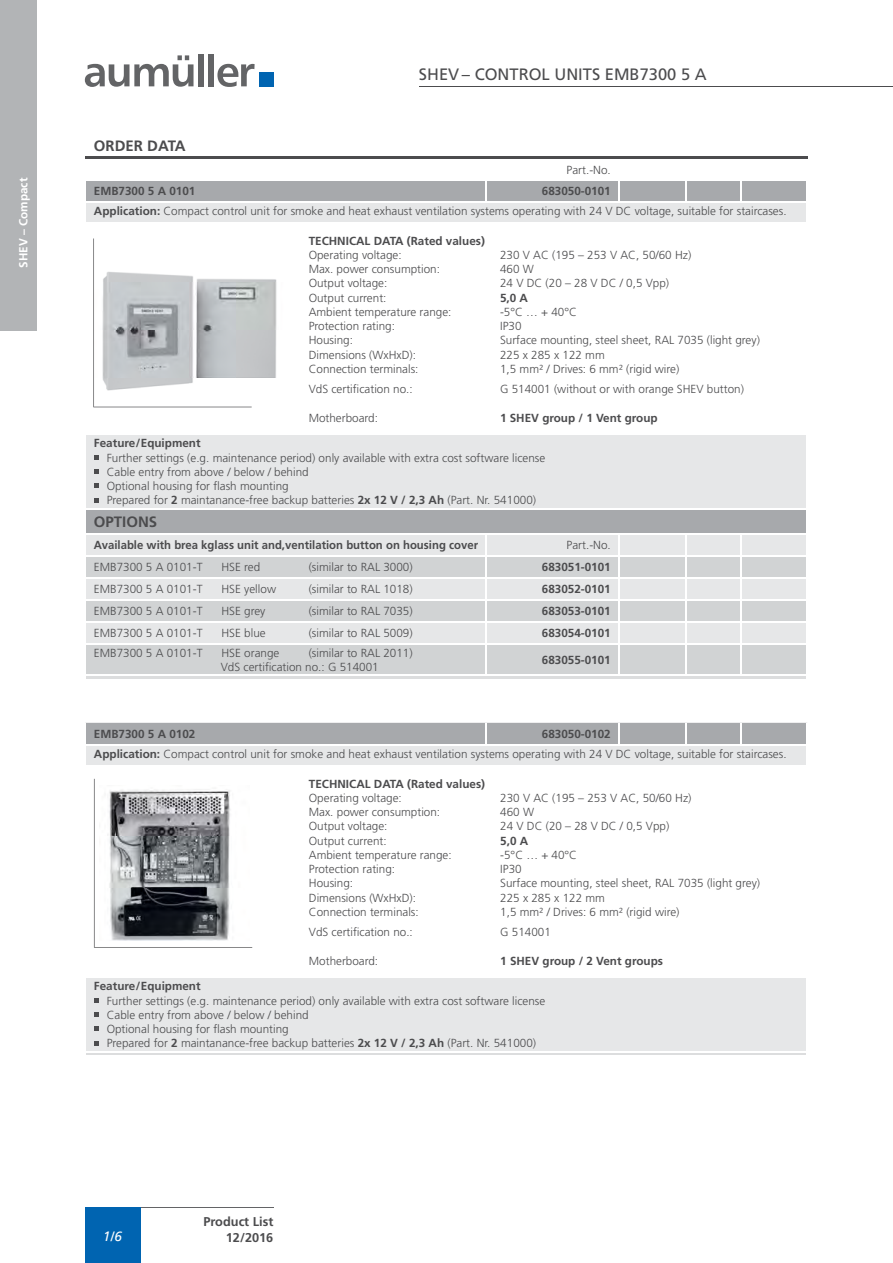
<style>
.page{position:relative;width:893px;height:1263px;background:#fff}
.page>*{position:absolute;margin:0;border:0;box-sizing:border-box;transform-origin:0 0}
.t1{font:16.5px "Frutiger LT Std";color:#4c4c4e}
.t2{font:700 15px "Frutiger LT Std";color:#4c4c4e}
.t3{font:italic 13.5px "Frutiger LT";color:#fff}
.t4{font:700 12.75px "Frutiger LT Std";color:#4c4c4e}
.t5{font:300 11.7px/14.2px "Frutiger LT Std";color:#4c4c4e}
.t6{font:700 11.7px/14.2px "Frutiger LT Std";color:#4c4c4e}
.t7{font:700 11.7px "Frutiger LT Std";color:#fff}
.s1{font-weight:700}
.s2{font-weight:300}
</style>
<div class="page">
<hr style="left:85px;top:1208px;width:188px;height:1px;background:#636466">
<div style="left:0;top:0;width:36px;height:330px;background:#b2b4b6"></div>
<hr style="left:419px;top:86px;width:474px;height:1px;background:#4c4c4e">
<div style="left:85px;top:1208px;width:55px;height:55px;background:#0064b1"></div>
<svg style="left:85px;top:55px;width:108px;height:32px"></svg>
<div style="left:198px;top:54px;width:6px;height:32px;background:#636466"></div>
<div style="left:209px;top:54px;width:5px;height:32px;background:#636466"></div>
<svg style="left:217px;top:64px;width:38px;height:23px"></svg>
<div style="left:259px;top:72px;width:15px;height:14px;background:#0064b1"></div>
<div style="left:86px;top:181px;width:720px;height:20px;background:#a7a9ac"></div>
<div style="left:86px;top:203px;width:720px;height:305px;background:#e6e7e8"></div>
<svg style="left:86px;top:224px;width:720px;height:210px"></svg>
<div style="left:86px;top:645px;width:720px;height:29px;background:#d1d3d4"></div>
<hr style="left:85px;top:156px;width:723px;height:3px;background:#4c4c4e">
<svg style="left:485px;top:181px;width:1px;height:20px"></svg>
<svg style="left:619px;top:181px;width:1px;height:20px"></svg>
<hr style="left:685px;top:180px;width:2px;height:21px;background:#fff">
<svg style="left:740px;top:181px;width:1px;height:20px"></svg>
<hr style="left:85px;top:223px;width:215px;height:1px;background:#fff">
<hr style="left:300px;top:223px;width:186px;height:1px;background:#fff">
<hr style="left:300px;top:224px;width:1px;height:210px;background:#fff">
<hr style="left:486px;top:223px;width:322px;height:1px;background:#fff">
<hr style="left:85px;top:434px;width:215px;height:1px;background:#fff">
<hr style="left:300px;top:434px;width:508px;height:1px;background:#fff">
<svg style="left:86px;top:510px;width:720px;height:133px;background:#d6d8d9"></svg>
<hr style="left:485px;top:644px;width:1px;height:30px;background:#fff">
<hr style="left:619px;top:644px;width:1px;height:30px;background:#fff">
<hr style="left:685px;top:644px;width:2px;height:30px;background:#fff">
<hr style="left:740px;top:644px;width:1px;height:30px;background:#fff">
<hr style="left:86px;top:676px;width:720px;height:3px;background:#dcddde">
<svg style="left:94px;top:455px;width:4px;height:5px"></svg>
<svg style="left:94px;top:469px;width:4px;height:5px"></svg>
<svg style="left:94px;top:484px;width:4px;height:4px"></svg>
<svg style="left:94px;top:498px;width:4px;height:4px"></svg>
<div style="left:86px;top:978px;width:720px;height:73px;background:#e6e7e8"></div>
<svg style="left:86px;top:723px;width:720px;height:42px;background:#c8c9cb"></svg>
<svg style="left:86px;top:1053px;width:720px;height:2px"></svg>
<svg style="left:94px;top:779px;width:158px;height:169px"></svg>
<svg style="left:94px;top:998px;width:4px;height:5px"></svg>
<svg style="left:94px;top:1012px;width:4px;height:5px"></svg>
<svg style="left:94px;top:1027px;width:4px;height:4px"></svg>
<svg style="left:94px;top:1041px;width:4px;height:4px"></svg>
<img style="left:93px;top:235px;width:192px;height:191px">
<svg style="left:93px;top:239px;width:159px;height:168px"></svg>
<p class="t7" style="left:18px;top:268px;width:91px;rotate:-90deg">SHEV – Compact</p>
<p class="t2" style="left:94px;top:140px;width:93px">ORDER DATA</p>
<p class="t1" style="left:419px;top:68px;width:289px">SHEV – CONTROL UNITS EMB7300 5 A</p>
<p class="t5" style="left:566px;top:163px;width:46px">Part.-No.</p>
<p class="t5" style="left:94px;top:182px;width:694px;line-height:19.6px;text-indent:448px"><span class="s1">683050-0101<br>Application:</span> Compact control unit for smoke and heat exhaust ventilation systems operating with 24 V DC voltage, suitable for staircases.</p>
<p class="t6" style="left:309px;top:234px;width:178px">TECHNICAL DATA (Rated values)<br><span class="s2">Operating voltage:</span></p>
<p class="t6" style="left:94px;top:185px;width:103px">EMB7300 5 A 0101</p>
<p class="t5" style="left:500px;top:248px;width:193px">230 V AC (195 – 253 V AC, 50/60 Hz)</p>
<p class="t5" style="left:309px;top:263px;width:133px">Max. power consumption:</p>
<p class="t5" style="left:500px;top:263px;width:35px">460 W</p>
<p class="t5" style="left:309px;top:277px;width:80px">Output voltage:</p>
<p class="t5" style="left:500px;top:277px;width:171px">24 V DC (20 – 28 V DC / 0,5 Vpp)</p>
<p class="t5" style="left:309px;top:291px;width:79px">Output current:</p>
<p class="t6" style="left:500px;top:291px;width:29px">5,0 A</p>
<p class="t5" style="left:309px;top:305px;width:144px">Ambient temperature range:</p>
<p class="t5" style="left:500px;top:305px;width:78px">-5°C … + 40°C</p>
<p class="t5" style="left:309px;top:320px;width:88px">Protection rating:</p>
<p class="t5" style="left:500px;top:320px;width:23px">IP30</p>
<p class="t5" style="left:309px;top:334px;width:46px">Housing:</p>
<p class="t5" style="left:500px;top:334px;width:261px">Surface mounting, steel sheet, RAL 7035 (light grey)</p>
<p class="t5" style="left:309px;top:348px;width:109px">Dimensions (WxHxD):</p>
<p class="t5" style="left:500px;top:348px;width:106px">225 x 285 x 122 mm</p>
<p class="t5" style="left:309px;top:362px;width:111px">Connection terminals:</p>
<p class="t5" style="left:500px;top:362px;width:181px">1,5 mm² / Drives: 6 mm² (rigid wire)</p>
<p class="t5" style="left:309px;top:383px;width:106px">VdS certification no.:</p>
<p class="t5" style="left:500px;top:383px;width:245px">G 514001 (without or with orange SHEV button)</p>
<p class="t5" style="left:309px;top:411px;width:71px">Motherboard:</p>
<p class="t6" style="left:500px;top:411px;width:159px">1 SHEV group / 1 Vent group</p>
<p class="t5" style="left:107px;top:437px;width:440px;text-indent:-13px"><span class="s1">Feature / Equipment<br></span>Further settings (e.g. maintenance period) only available with extra cost software license Cable entry from above / below / behind<br>Optional housing for flash mounting<br>Prepared for <span class="s1">2</span> maintanance-free backup batteries <span class="s1">2x 12 V / 2,3 Ah</span> (Part. Nr. 541000)</p>
<p class="t2" style="left:94px;top:515px;width:65px">OPTIONS</p>
<p class="t6" style="left:94px;top:539px;width:386px">Available with brea kglass unit and,ventilation button on housing cover</p>
<p class="t5" style="left:566px;top:539px;width:46px">Part.-No.</p>
<p class="t5" style="left:94px;top:560px;width:110px">EMB7300 5 A 0101-T</p>
<p class="t5" style="left:221px;top:560px;width:40px">HSE red</p>
<p class="t5" style="left:309px;top:560px;width:106px">(similar to RAL 3000)</p>
<p class="t6" style="left:542px;top:560px;width:70px">683051-0101</p>
<p class="t5" style="left:94px;top:582px;width:110px">EMB7300 5 A 0101-T</p>
<p class="t5" style="left:221px;top:582px;width:56px">HSE yellow</p>
<p class="t5" style="left:309px;top:582px;width:106px">(similar to RAL 1018)</p>
<p class="t6" style="left:542px;top:582px;width:70px">683052-0101</p>
<p class="t5" style="left:94px;top:604px;width:110px">EMB7300 5 A 0101-T</p>
<p class="t5" style="left:221px;top:604px;width:45px">HSE grey</p>
<p class="t5" style="left:309px;top:604px;width:106px">(similar to RAL 7035)</p>
<p class="t6" style="left:542px;top:604px;width:70px">683053-0101</p>
<p class="t5" style="left:94px;top:626px;width:110px">EMB7300 5 A 0101-T</p>
<p class="t5" style="left:221px;top:626px;width:46px">HSE blue</p>
<p class="t5" style="left:309px;top:626px;width:106px">(similar to RAL 5009)</p>
<p class="t6" style="left:542px;top:626px;width:70px">683054-0101</p>
<p class="t5" style="left:94px;top:646px;width:110px">EMB7300 5 A 0101-T</p>
<p class="t5" style="left:221px;top:646px;width:59px">HSE orange</p>
<p class="t5" style="left:221px;top:646px;width:193px;text-indent:88px">(similar to RAL 2011)<br>VdS certification no.: G 514001</p>
<p class="t6" style="left:542px;top:653px;width:70px">683055-0101</p>
<p class="t5" style="left:94px;top:725px;width:694px;line-height:19.6px;text-indent:448px"><span class="s1">683050-0102<br>Application:</span> Compact control unit for smoke and heat exhaust ventilation systems operating with 24 V DC voltage, suitable for staircases.</p>
<p class="t6" style="left:309px;top:777px;width:178px">TECHNICAL DATA (Rated values)<br><span class="s2">Operating voltage:</span></p>
<p class="t6" style="left:94px;top:728px;width:103px">EMB7300 5 A 0102</p>
<p class="t5" style="left:500px;top:791px;width:193px">230 V AC (195 – 253 V AC, 50/60 Hz)</p>
<p class="t5" style="left:309px;top:805px;width:133px">Max. power consumption:</p>
<p class="t5" style="left:500px;top:805px;width:35px">460 W</p>
<p class="t5" style="left:309px;top:820px;width:80px">Output voltage:</p>
<p class="t5" style="left:500px;top:820px;width:171px">24 V DC (20 – 28 V DC / 0,5 Vpp)</p>
<p class="t5" style="left:309px;top:834px;width:79px">Output current:</p>
<p class="t6" style="left:500px;top:834px;width:29px">5,0 A</p>
<p class="t5" style="left:309px;top:848px;width:144px">Ambient temperature range:</p>
<p class="t5" style="left:500px;top:848px;width:78px">-5°C … + 40°C</p>
<p class="t5" style="left:309px;top:862px;width:88px">Protection rating:</p>
<p class="t5" style="left:500px;top:862px;width:23px">IP30</p>
<p class="t5" style="left:309px;top:877px;width:46px">Housing:</p>
<p class="t5" style="left:500px;top:877px;width:261px">Surface mounting, steel sheet, RAL 7035 (light grey)</p>
<p class="t5" style="left:309px;top:891px;width:109px">Dimensions (WxHxD):</p>
<p class="t5" style="left:500px;top:891px;width:106px">225 x 285 x 122 mm</p>
<p class="t5" style="left:309px;top:905px;width:111px">Connection terminals:</p>
<p class="t5" style="left:500px;top:905px;width:181px">1,5 mm² / Drives: 6 mm² (rigid wire)</p>
<p class="t5" style="left:309px;top:925px;width:106px">VdS certification no.:</p>
<p class="t5" style="left:500px;top:925px;width:52px">G 514001</p>
<p class="t5" style="left:309px;top:954px;width:71px">Motherboard:</p>
<p class="t6" style="left:500px;top:954px;width:164px">1 SHEV group / 2 Vent groups</p>
<p class="t5" style="left:107px;top:980px;width:440px;text-indent:-13px"><span class="s1">Feature / Equipment<br></span>Further settings (e.g. maintenance period) only available with extra cost software license Cable entry from above / below / behind<br>Optional housing for flash mounting<br>Prepared for <span class="s1">2</span> maintanance-free backup batteries <span class="s1">2x 12 V / 2,3 Ah</span> (Part. Nr. 541000)</p>
<p class="t4" style="left:203px;top:1216px;width:71px">Product List</p>
<p class="t3" style="left:103px;top:1228px;width:20px">1/6</p>
<p class="t4" style="left:226px;top:1232px;width:49px">12/2016</p>
</div>
